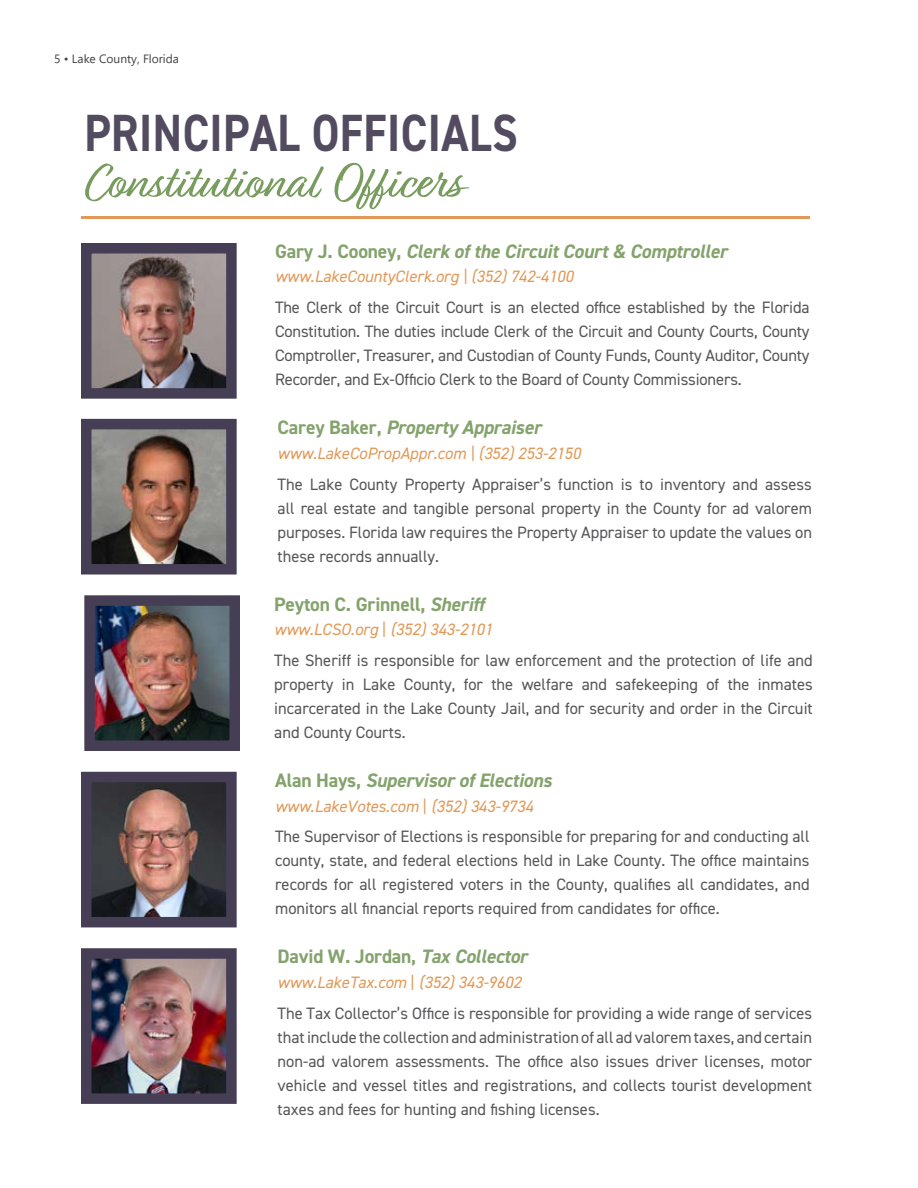
<style>
.page{position:relative;width:918px;height:1188px;background:#fff}
.page>*{position:absolute;margin:0;border:0;box-sizing:border-box;transform-origin:0 0}
.t1{font:700 52.5px "DIN2014";letter-spacing:.01em;color:#534b5f;scale:.85 1}
.t2{font:51px "Relation";color:#789c5e}
.t3{font:italic 700 19.5px "DIN2014";letter-spacing:-.01em;color:#84a36c}
.t4{font:700 19.5px "DIN2014";letter-spacing:-.01em;color:#84a36c}
.t5{font:16.5px/24px "DIN2014";color:#565659;text-align:justify}
.t6{font:italic 16.5px "DIN2014";color:#e29856}
.t7{font:12px "Segoe UI";color:#414042}
.s1{font-style:normal}
.s2{font-style:italic}
.s3{font-style:italic;color:#e29856}
.s4{color:#e29856}
</style>
<div class="page">
<img style="left:92px;top:254px;width:134px;height:134px">
<div style="left:81px;top:243px;width:156px;height:156px;border:10px solid #463e54"></div>
<img style="left:92px;top:430px;width:134px;height:134px">
<div style="left:81px;top:419px;width:156px;height:156px;border:10px solid #463e54"></div>
<img style="left:95px;top:606px;width:134px;height:134px">
<div style="left:84px;top:595px;width:156px;height:156px;border:10px solid #463e54"></div>
<hr style="left:81px;top:216px;width:729px;height:3px;background:#e29856">
<img style="left:92px;top:783px;width:134px;height:133px">
<div style="left:81px;top:772px;width:156px;height:155px;border:10px solid #463e54"></div>
<img style="left:92px;top:959px;width:134px;height:134px">
<div style="left:81px;top:948px;width:156px;height:156px;border:10px solid #463e54"></div>
<p class="t7" style="left:54px;top:47px;width:127px">5 • Lake County, Florida</p>
<h1 class="t1" style="left:85px;top:98px;width:511px">PRINCIPAL OFFICIALS</h1>
<h2 class="t2" style="left:84px;top:153px;width:378px">Constitutional Officers</h2>
<p class="t3" style="left:275px;top:238px;width:454px"><span class="s1">Gary J. Cooney,</span> Clerk of the Circuit Court &amp; Comptroller</p>
<p class="t6" style="left:275px;top:266px;width:300px">www.LakeCountyClerk.org | (352) 742-4100</p>
<p class="t5" style="left:275px;top:295px;width:536px">The Clerk of the Circuit Court is an elected office established by the Florida Constitution. The duties include Clerk of the Circuit and County Courts, County Comptroller, Treasurer, and Custodian of County Funds, County Auditor, County Recorder, and Ex-Officio Clerk to the Board of County Commissioners.</p>
<p class="t3" style="left:278px;top:414px;width:265px"><span class="s1">Carey Baker,</span> Property Appraiser</p>
<p class="t6" style="left:278px;top:443px;width:305px">www.LakeCoPropAppr.com | (352) 253-2150</p>
<p class="t5" style="left:278px;top:472px;width:536px">The Lake County Property Appraiser’s function is to inventory and assess all real estate and tangible personal property in the County for ad valorem purposes. Florida law requires the Property Appraiser to update the values on these records annually.</p>
<p class="t4" style="left:274px;top:591px;width:212px">Peyton C. Grinnell, <span class="s2">Sheriff</span></p>
<p class="t5" style="left:274px;top:614px;width:540px;line-height:30.8px"><span class="s3">www.LCSO.org</span> <span class="s4">|</span> <span class="s3">(352) 343-2101<br></span>The Sheriff is responsible for law enforcement and the protection of life and</p>
<p class="t5" style="left:274px;top:672px;width:540px">property in Lake County, for the welfare and safekeeping of the inmates incarcerated in the Lake County Jail, and for security and order in the Circuit and County Courts.</p>
<p class="t3" style="left:275px;top:767px;width:278px"><span class="s1">Alan Hays,</span> Supervisor of Elections</p>
<p class="t5" style="left:275px;top:790px;width:536px;line-height:30.8px"><span class="s3">www.LakeVotes.com</span> <span class="s4">|</span> <span class="s3">(352) 343-9734<br></span>The Supervisor of Elections is responsible for preparing for and conducting all</p>
<p class="t5" style="left:275px;top:848px;width:536px">county, state, and federal elections held in Lake County. The office maintains records for all registered voters in the County, qualifies all candidates, and monitors all financial reports required from candidates for office.</p>
<p class="t4" style="left:278px;top:944px;width:252px">David W. Jordan, <span class="s2">Tax Collector</span></p>
<p class="t5" style="left:278px;top:967px;width:536px;line-height:30.8px"><span class="s3">www.LakeTax.com</span> <span class="s4">|</span> <span class="s3">(352) 343-9602<br></span>The Tax Collector’s Office is responsible for providing a wide range of services</p>
<p class="t5" style="left:278px;top:1025px;width:536px">that include the collection and administration of all ad valorem taxes, and certain non-ad valorem assessments. The office also issues driver licenses, motor vehicle and vessel titles and registrations, and collects tourist development taxes and fees for hunting and fishing licenses.</p>
</div>
